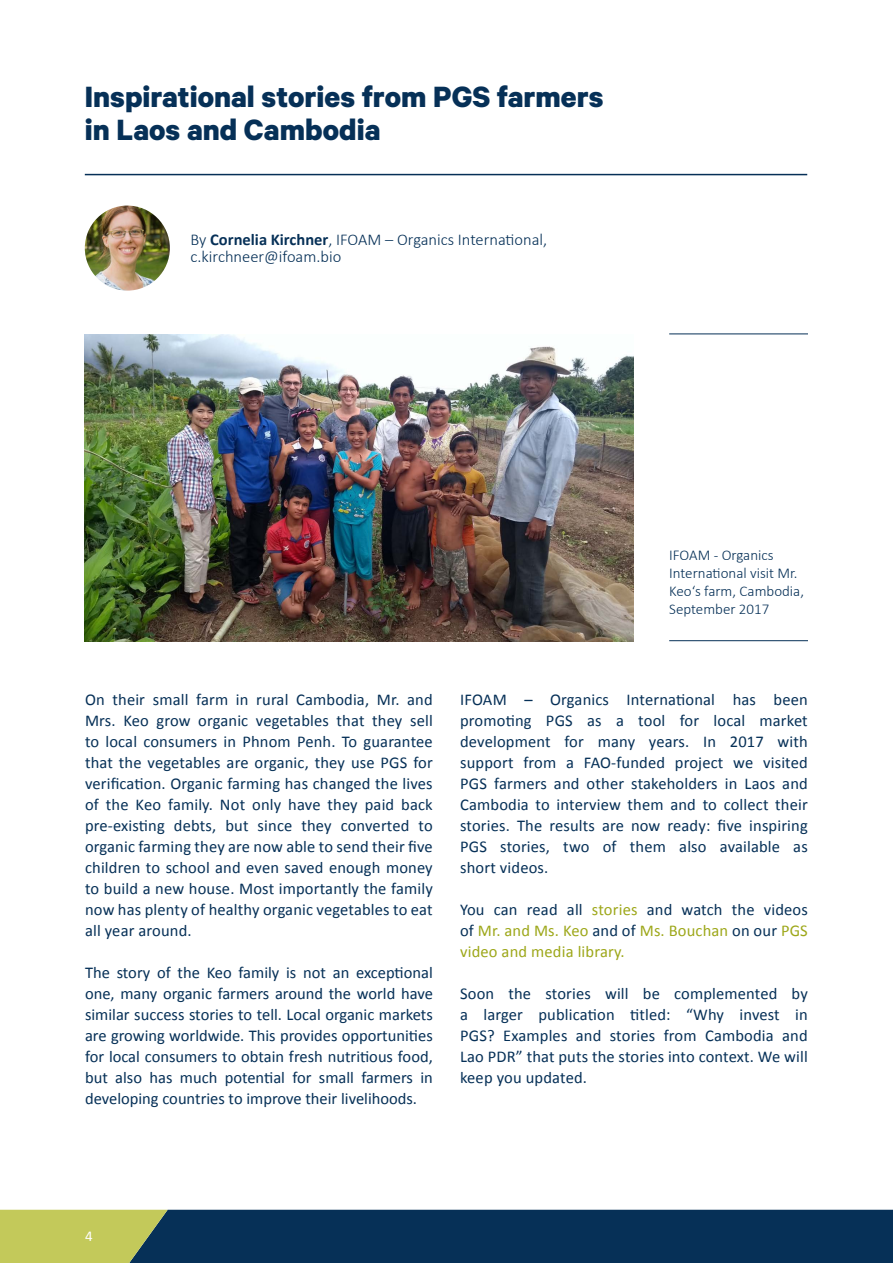
<style>
.page{position:relative;width:893px;height:1263px;background:#fff}
.page>*{position:absolute;margin:0;border:0;box-sizing:border-box;transform-origin:0 0}
.t1{font:700 33px/33px "Calibre";color:#063057}
.t2{font:16.5px/21px "Calibri";letter-spacing:.01em;color:#063057;text-align:justify}
.t3{font:16.5px/21px "Calibri";letter-spacing:.01em;color:#9da719;text-align:justify}
.t4{font:300 16.5px/17.5px "Calibri";color:#063057}
.t5{font:300 15px/18px "Calibri";color:#063057}
.t6{font:15px "Calibri";color:#fff}
.s1{font-weight:700}
.s2{color:#063057}
</style>
<div class="page">
<svg style="left:0;top:1210px;width:893px;height:53px;background:#254957"></svg>
<hr style="left:85px;top:174px;width:722px;height:1px;background:#063057">
<img style="left:85px;top:206px;width:85px;height:85px;border-radius:43px">
<img style="left:85px;top:334px;width:548px;height:307px">
<hr style="left:669px;top:333px;width:139px;height:1px;background:#063057">
<hr style="left:669px;top:640px;width:139px;height:1px;background:#063057">
<h1 class="t1" style="left:85px;top:79px;width:520px">Inspirational stories from PGS farmers in Laos and Cambodia</h1>
<p class="t4" style="left:191px;top:230px;width:358px">By <span class="s1">Cornelia Kirchner</span>, IFOAM – Organics International, c.kirchneer@ifoam.bio</p>
<p class="t5" style="left:669px;top:545px;width:136px">IFOAM - Organics<br>International visit Mr.<br>Keo‘s farm, Cambodia,<br>September 2017</p>
<p class="t2" style="left:85px;top:689px;width:349px">On their small farm in rural Cambodia, Mr. and Mrs. Keo grow organic vegetables that they sell to local consumers in Phnom Penh. To guarantee that the vegetables are organic, they use PGS for verification. Organic farming has changed the lives of the Keo family. Not only have they paid back pre-existing debts, but since they converted to organic farming they are now able to send their five children to school and even saved enough money to build a new house. Most importantly the family now has plenty of healthy organic vegetables to eat all year around.</p>
<p class="t2" style="left:85px;top:962px;width:349px">The story of the Keo family is not an exceptional one, many organic farmers around the world have similar success stories to tell. Local organic markets are growing worldwide. This provides opportunities for local consumers to obtain fresh nutritious food, but also has much potential for small farmers in developing countries to improve their livelihoods.</p>
<p class="t2" style="left:460px;top:689px;width:349px">IFOAM – Organics International has been promoting PGS as a tool for local market development for many years. In 2017 with support from a FAO-funded project we visited PGS farmers and other stakeholders in Laos and Cambodia to interview them and to collect their stories. The results are now ready: five inspiring PGS stories, two of them also available as short videos.</p>
<p class="t3" style="left:460px;top:899px;width:349px"><span class="s2">You can read all</span> stories <span class="s2">and watch the videos of</span> Mr. and Ms. Keo <span class="s2">and of</span> Ms. Bouchan <span class="s2">on our</span> PGS video and media library.</p>
<p class="t2" style="left:460px;top:983px;width:349px">Soon the stories will be complemented by a larger publication titled: “Why invest in PGS? Examples and stories from Cambodia and Lao PDR” that puts the stories into context. We will keep you updated.</p>
<p class="t6" style="left:85px;top:1227px;width:9px">4</p>
</div>
